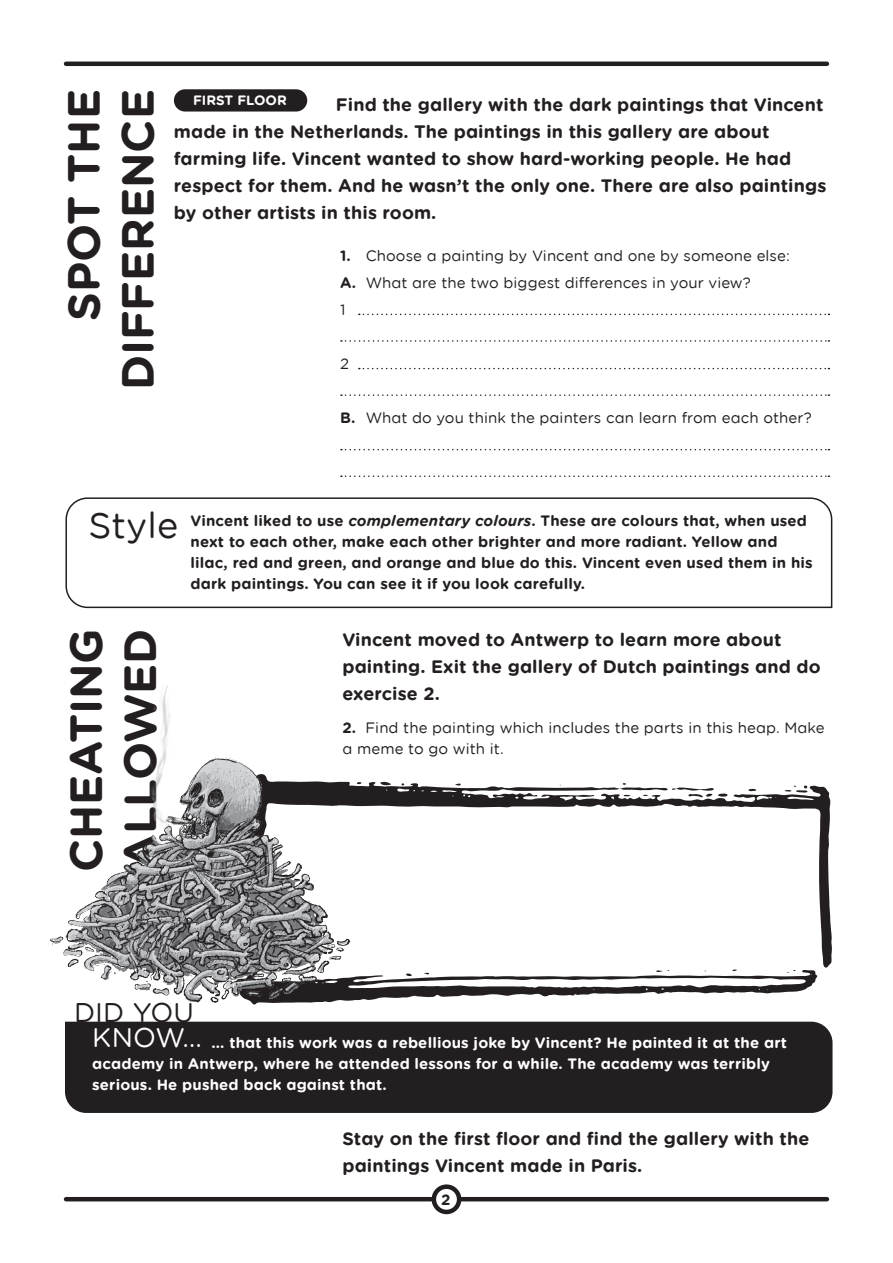
<style>
.page{position:relative;width:893px;height:1263px;background:#fff}
.page>*{position:absolute;margin:0;border:0;box-sizing:border-box;transform-origin:0 0}
.t1{font:409.8px "ATS Extras";color:#231f20}
.t2{font:700 45px/54px "VGM Gotham Rounded";color:#231f20;text-align:right}
.t3{font:36px "VGM Gotham Rounded";letter-spacing:.005em;color:#231f20}
.t4{font:27px "VGM Gotham Rounded";letter-spacing:.005em;color:#231f20}
.t5{font:27px "VGM Gotham Rounded";color:#fff}
.t6{font:700 18px/27px "VGM Gotham Rounded";letter-spacing:.005em;color:#231f20}
.t7{font:700 15px/21px "VGM Gotham Rounded";letter-spacing:.01em;color:#231f20}
.t8{font:15px/27px "VGM Gotham Rounded";letter-spacing:.005em;color:#231f20}
.t9{font:700 15px/21px "VGM Gotham Rounded";letter-spacing:.01em;color:#fff}
.t10{font:700 13.5px "VGM Gotham Rounded";color:#fff}
.s1{font-weight:700}
.s2{font-style:italic}
</style>
<div class="page">
<hr style="left:66px;top:62px;width:761px;height:4px;background:#231f20">
<hr style="left:66px;top:1197px;width:761px;height:4px;background:#231f20">
<div style="left:174px;top:89px;width:133px;height:23px;background:#231f20;border-radius:11px"></div>
<svg style="left:359px;top:314px;width:470px;height:1px"></svg>
<svg style="left:359px;top:368px;width:470px;height:1px"></svg>
<svg style="left:341px;top:449px;width:488px;height:1px"></svg>
<svg style="left:341px;top:340px;width:488px;height:2px"></svg>
<svg style="left:341px;top:394px;width:488px;height:2px"></svg>
<svg style="left:341px;top:475px;width:488px;height:2px"></svg>
<svg style="left:434px;top:1187px;width:25px;height:25px"></svg>
<div style="left:432px;top:1184px;width:29px;height:30px;border:4px solid #231f20;border-radius:50%"></div>
<svg style="left:65px;top:497px;width:768px;height:112px"></svg>
<img style="left:50px;top:757px;width:301px;height:246px">
<div style="left:65px;top:1022px;width:767px;height:91px;background:#231f20"></div>
<img style="left:138px;top:810px;width:59px;height:44px">
<img style="left:139px;top:686px;width:35px;height:151px">
<h2 class="t2" style="left:55px;top:390px;width:303px;rotate:-90deg">SPOT THE<br>DIFFERENCE</h2>
<p class="t10" style="left:193px;top:91px;width:95px">FIRST FLOOR</p>
<p class="t6" style="left:174px;top:91px;width:654px;text-indent:162px">Find the gallery with the dark paintings that Vincent made in the Netherlands. The paintings in this gallery are about farming life. Vincent wanted to show hard-working people. He had respect for them. And he wasn’t the only one. There are also paintings by other artists in this room.</p>
<p class="t8" style="left:340px;top:241px;width:451px"><span class="s1">1.</span> Choose a painting by Vincent and one by someone else:<br><span class="s1">A.</span> What are the two biggest differences in your view?<br>1</p>
<p class="t8" style="left:340px;top:349px;width:10px">2</p>
<p class="t8" style="left:340px;top:403px;width:473px"><span class="s1">B.</span> What do you think the painters can learn from each other?</p>
<h3 class="t3" style="left:88px;top:500px;width:92px">Style</h3>
<p class="t7" style="left:191px;top:510px;width:624px">Vincent liked to use <span class="s2">complementary colours</span>. These are colours that, when used next to each other, make each other brighter and more radiant. Yellow and lilac, red and green, and orange and blue do this. Vincent even used them in his dark paintings. You can see it if you look carefully.</p>
<h2 class="t2" style="left:57px;top:872px;width:245px;text-align:left;rotate:-90deg">CHEATING<br>ALLOWED</h2>
<p class="t6" style="left:342px;top:625px;width:480px">Vincent moved to Antwerp to learn more about painting. Exit the gallery of Dutch paintings and do exercise 2.</p>
<p class="t8" style="left:342px;top:717px;width:484px;line-height:21px"><span class="s1">2.</span> Find the painting which includes the parts in this heap. Make a meme to go with it.</p>
<h1 class="t1" style="left:231px;top:679px;width:607px">−</h1>
<h3 class="t4" style="left:74px;top:994px;width:122px">DID YOU</h3>
<h3 class="t5" style="left:92px;top:1019px;width:111px">KNOW…</h3>
<p class="t9" style="left:92px;top:1032px;width:696px;text-indent:119px">... that this work was a rebellious joke by Vincent? He painted it at the art academy in Antwerp, where he attended lessons for a while. The academy was terribly serious. He pushed back against that.</p>
<p class="t6" style="left:342px;top:1124px;width:468px">Stay on the first floor and find the gallery with the paintings Vincent made in Paris.</p>
<p class="t7" style="left:441px;top:1188px;width:11px">2</p>
</div>
